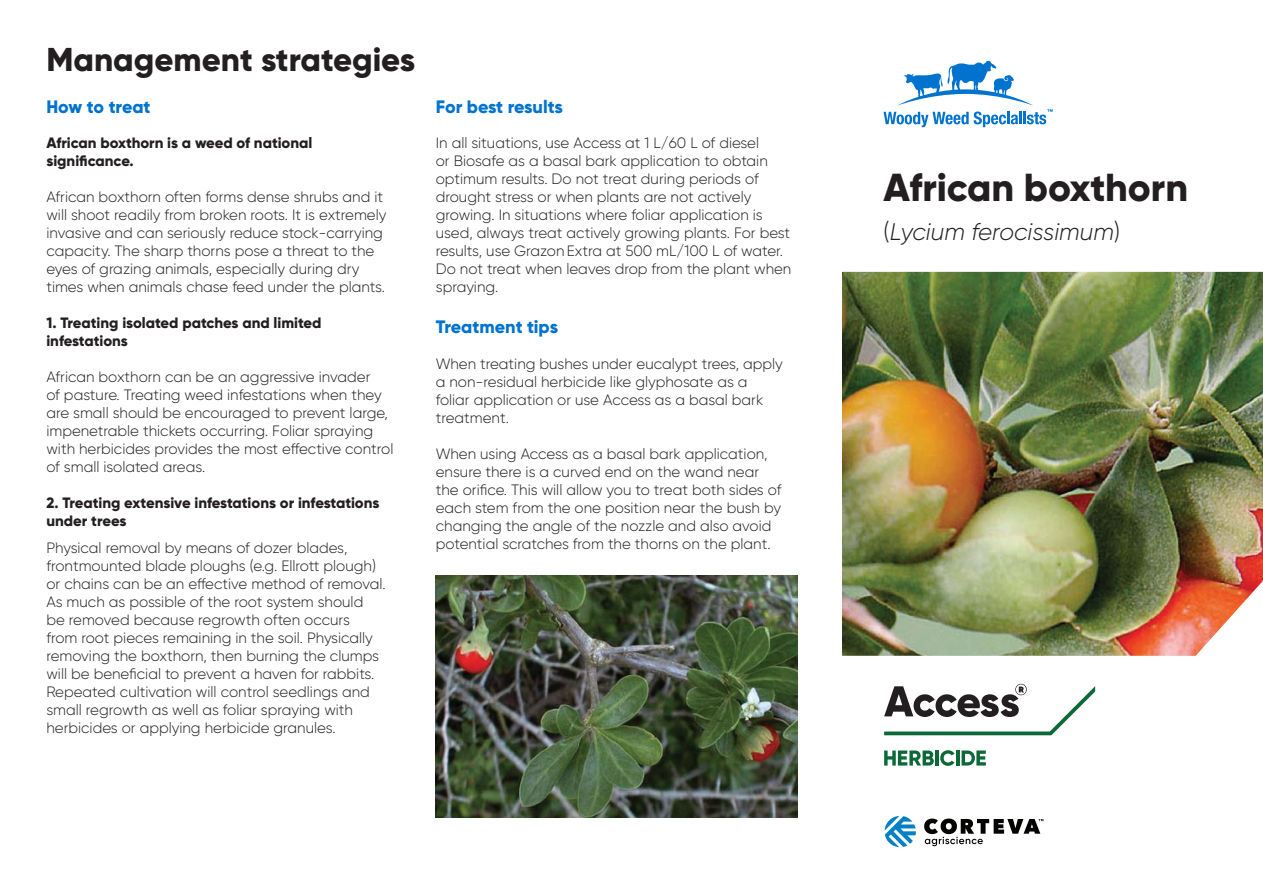
<style>
.page{position:relative;width:1263px;height:893px;background:#fff}
.page>*{position:absolute;margin:0;border:0;box-sizing:border-box;transform-origin:0 0}
.Headline_Style_-_1{font:800 39px "Gilroy";color:#231f20}
.Headline_Style_-_1-2{font:800 33px "Gilroy";color:#231f20}
.Headline_Style_-_1-3{font:italic 300 24px "Gilroy";color:#231f20}
.Subhead_Style_-_1{font:800 18px "Gilroy";letter-spacing:-.005em;color:#0073ce}
.Subhead_Style_-_3{font:800 18px "Gilroy";color:#0073ce}
.Subhead_Style_-_3-2{font:300 15px/18px "Gilroy";color:#231f20}
.Subhead_Style_-_3-3{font:800 15px/18px "Gilroy";color:#231f20}
.s1{font-style:normal}
</style>
<div class="page">
<img style="left:842px;top:272px;width:421px;height:384px">
<svg style="left:883px;top:61px;width:170px;height:66px"></svg>
<svg style="left:884px;top:750px;width:50px;height:15px"></svg>
<hr style="left:935px;top:750px;width:4px;height:15px;background:#0b6938">
<svg style="left:940px;top:750px;width:14px;height:16px"></svg>
<hr style="left:956px;top:750px;width:3px;height:15px;background:#0b6938">
<svg style="left:961px;top:750px;width:25px;height:15px"></svg>
<svg style="left:884px;top:684px;width:211px;height:51px"></svg>
<svg style="left:884px;top:816px;width:32px;height:31px"></svg>
<svg style="left:924px;top:818px;width:119px;height:28px"></svg>
<img style="left:436px;top:575px;width:361px;height:243px">
<p class="Headline_Style_-_1-2" style="left:46px;top:38px;width:370px">Management strategies</p>
<p class="Subhead_Style_-_1" style="left:46px;top:96px;width:106px">How to treat</p>
<p class="Subhead_Style_-_3-3" style="left:46px;top:134px;width:267px">African boxthorn is a weed of national significance.</p>
<p class="Subhead_Style_-_3-2" style="left:46px;top:188px;width:342px">African boxthorn often forms dense shrubs and it will shoot readily from broken roots. It is extremely invasive and can seriously reduce stock-carrying capacity. The sharp thorns pose a threat to the eyes of grazing animals, especially during dry times when animals chase feed under the plants.</p>
<p class="Subhead_Style_-_3-3" style="left:46px;top:314px;width:277px">1. Treating isolated patches and limited infestations</p>
<p class="Subhead_Style_-_3-2" style="left:46px;top:368px;width:348px">African boxthorn can be an aggressive invader<br>of pasture. Treating weed infestations when they are small should be encouraged to prevent large, impenetrable thickets occurring. Foliar spraying with herbicides provides the most effective control of small isolated areas.</p>
<p class="Subhead_Style_-_3-3" style="left:46px;top:493px;width:335px">2. Treating extensive infestations or infestations under trees</p>
<p class="Subhead_Style_-_3-2" style="left:46px;top:538px;width:341px">Physical removal by means of dozer blades, frontmounted blade ploughs (e.g. Ellrott plough) or chains can be an effective method of removal.<br>As much as possible of the root system should be removed because regrowth often occurs<br>from root pieces remaining in the soil. Physically removing the boxthorn, then burning the clumps will be beneficial to prevent a haven for rabbits.<br>Repeated cultivation will control seedlings and small regrowth as well as foliar spraying with herbicides or applying herbicide granules.</p>
<p class="Subhead_Style_-_1" style="left:436px;top:96px;width:129px">For best results</p>
<p class="Subhead_Style_-_3-2" style="left:436px;top:134px;width:357px">In all situations, use Access at 1 L/60 L of diesel<br>or Biosafe as a basal bark application to obtain optimum results. Do not treat during periods of drought stress or when plants are not actively growing. In situations where foliar application is used, always treat actively growing plants. For best results, use Grazon Extra at 500 mL/100 L of water.<br>Do not treat when leaves drop from the plant when spraying.</p>
<p class="Subhead_Style_-_3" style="left:436px;top:316px;width:124px">Treatment tips</p>
<p class="Subhead_Style_-_3-2" style="left:436px;top:355px;width:349px">When treating bushes under eucalypt trees, apply a non-residual herbicide like glyphosate as a foliar application or use Access as a basal bark treatment.</p>
<p class="Subhead_Style_-_3-2" style="left:436px;top:444px;width:347px">When using Access as a basal bark application, ensure there is a curved end on the wand near the orifice. This will allow you to treat both sides of each stem from the one position near the bush by changing the angle of the nozzle and also avoid potential scratches from the thorns on the plant.</p>
<p class="Headline_Style_-_1" style="left:883px;top:163px;width:306px">African boxthorn</p>
<p class="Headline_Style_-_1-3" style="left:883px;top:217px;width:238px"><span class="s1">(</span>Lycium ferocissimum<span class="s1">)</span></p>
</div>
